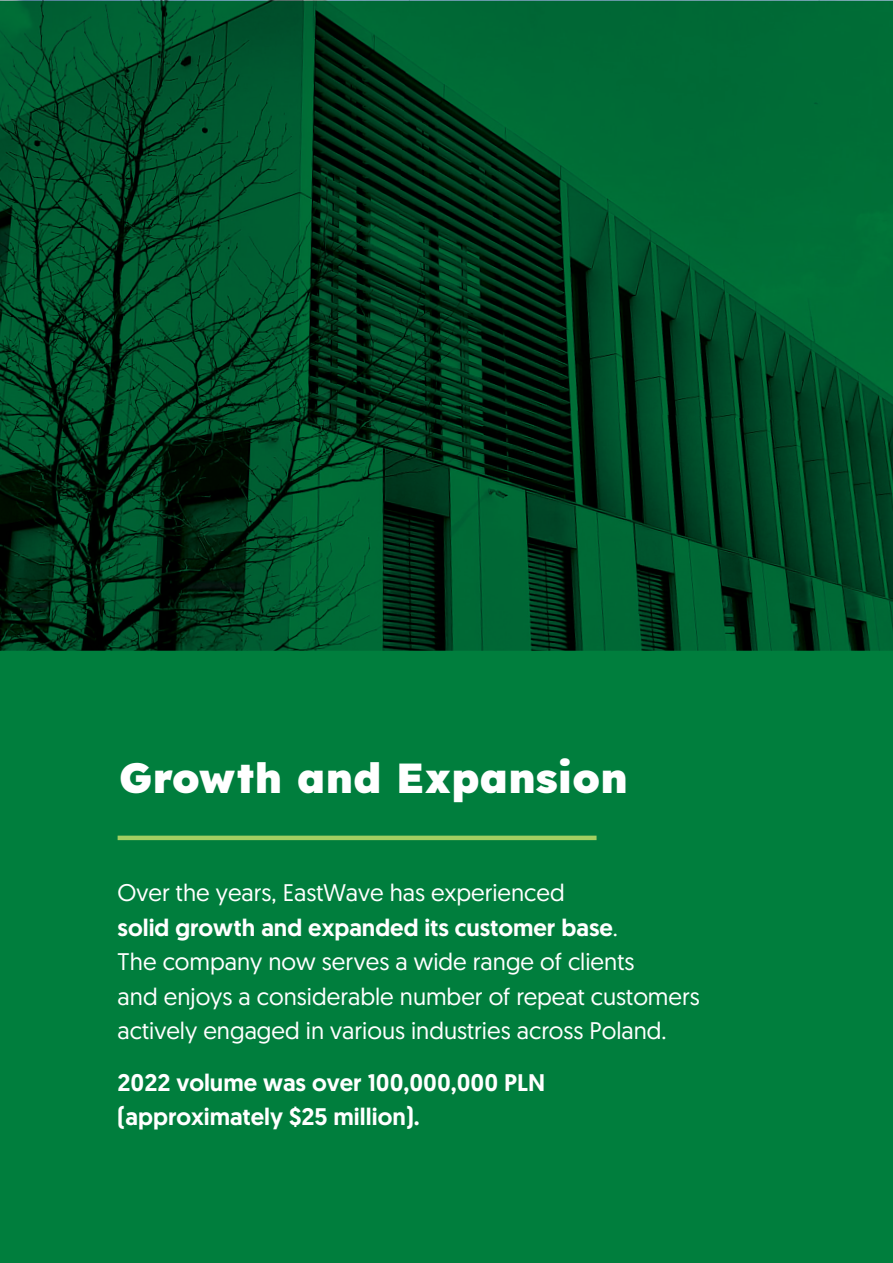
<style>
.page{position:relative;width:893px;height:1263px;background:#fff}
.page>*{position:absolute;margin:0;border:0;box-sizing:border-box;transform-origin:0 0}
.t1{font:800 42px "Lexend";color:#fff}
.t2{font:24px/34.5px "Geomanist";color:#fff}
.t3{font:500 24px/34.5px "Geomanist";color:#fff}
.s1{font-weight:500}
</style>
<div class="page">
<img style="left:0;top:0;width:893px;height:1px">
<div style="left:0;top:651px;width:893px;height:612px;background:#007e3d"></div>
<img style="left:0;top:1px;width:391px;height:385px">
<img style="left:391px;top:1px;width:399px;height:413px">
<img style="left:790px;top:1px;width:103px;height:650px">
<img style="left:0;top:386px;width:648px;height:265px">
<img style="left:637px;top:414px;width:164px;height:237px">
<hr style="left:118px;top:836px;width:479px;height:4px;background:#a2cf62">
<h1 class="t1" style="left:119px;top:742px;width:511px">Growth and Expansion</h1>
<p class="t2" style="left:118px;top:875px;width:584px">Over the years, EastWave has experienced<br><span class="s1">solid growth and expanded its customer base</span>.<br>The company now serves a wide range of clients<br>and enjoys a considerable number of repeat customers actively engaged in various industries across Poland.</p>
<p class="t3" style="left:118px;top:1065px;width:429px">2022 volume was over 100,000,000 PLN (approximately $25 million).</p>
</div>
